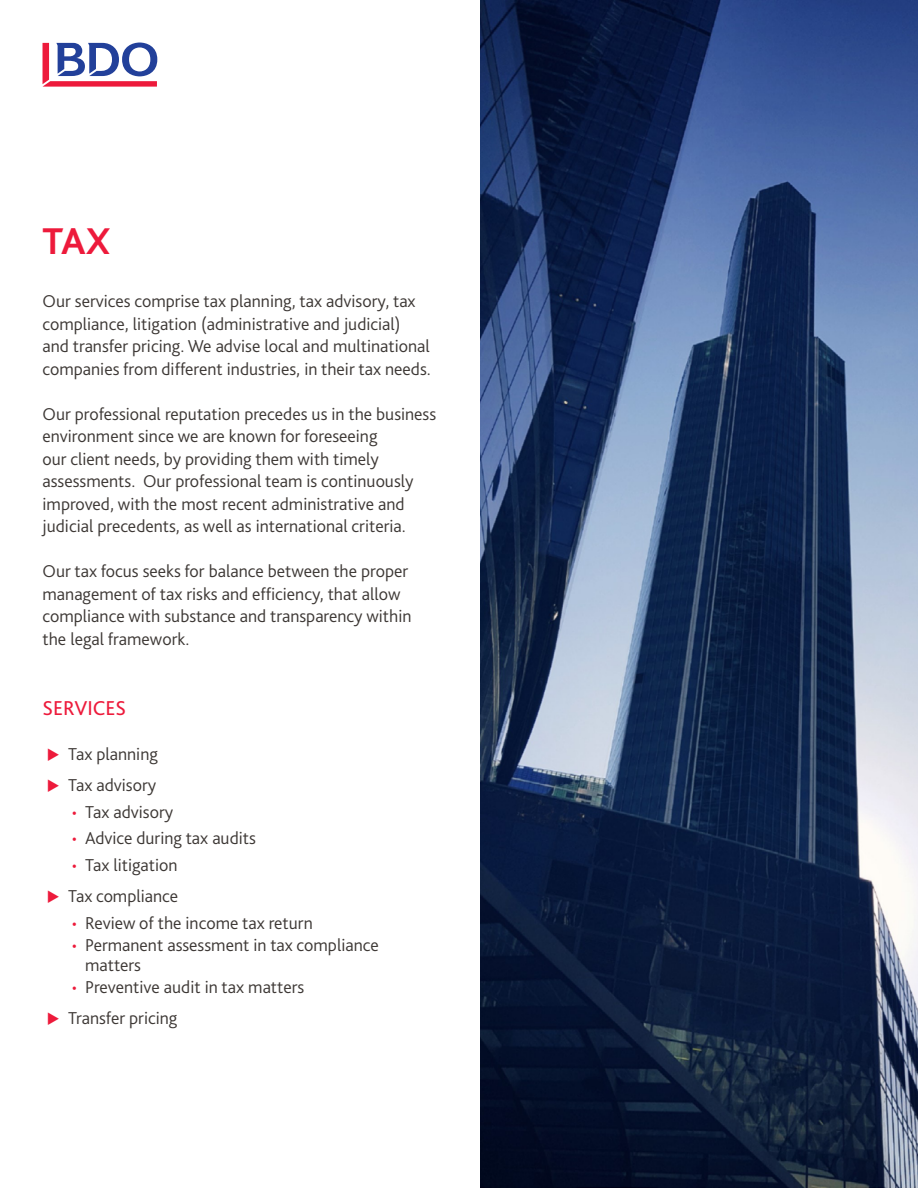
<style>
.page{position:relative;width:918px;height:1188px;background:#fff}
.page>*{position:absolute;margin:0;border:0;box-sizing:border-box;transform-origin:0 0}
.t1{font:700 39px "Bliss Pro";color:#ed1a3b}
.t2{font:21px "Bliss Pro";color:#ed1a3b}
.t3{font:300 18px/22.5px "Bliss Pro";color:#3c3734}
.s1{font-weight:400;font-size:15px;color:#ed1a3b}
</style>
<div class="page">
<img style="left:480px;top:0;width:438px;height:1188px">
<svg style="left:43px;top:43px;width:114px;height:44px"></svg>
<h1 class="t1" style="left:43px;top:217px;width:70px">TAX</h1>
<p class="t3" style="left:43px;top:290px;width:390px">Our services comprise tax planning, tax advisory, tax compliance, litigation (administrative and judicial) and transfer pricing. We advise local and multinational companies from different industries, in their tax needs.</p>
<p class="t3" style="left:43px;top:402px;width:395px">Our professional reputation precedes us in the business environment since we are known for foreseeing<br>our client needs, by providing them with timely assessments. Our professional team is continuously improved, with the most recent administrative and judicial precedents, as well as international criteria.</p>
<p class="t3" style="left:43px;top:560px;width:371px">Our tax focus seeks for balance between the proper management of tax risks and efficiency, that allow compliance with substance and transparency within the legal framework.</p>
<p class="t2" style="left:43px;top:695px;width:85px">SERVICES</p>
<p class="t3" style="left:68px;top:738px;width:91px;line-height:31px">Tax planning<br>Tax advisory</p>
<p class="t3" style="left:72px;top:800px;width:102px"><span class="s1">•</span> Tax advisory</p>
<p class="t3" style="left:72px;top:827px;width:185px"><span class="s1">•</span> Advice during tax audits</p>
<p class="t3" style="left:68px;top:849px;width:112px;line-height:31px"><span class="s1">•</span> Tax litigation<br>Tax compliance</p>
<p class="t3" style="left:72px;top:911px;width:242px"><span class="s1">•</span> Review of the income tax return</p>
<p class="t3" style="left:85px;top:935px;width:295px;line-height:19.5px;text-indent:-13px"><span class="s1">•</span> Permanent assessment in tax compliance matters</p>
<p class="t3" style="left:68px;top:972px;width:238px;line-height:31px"><span class="s1">•</span> Preventive audit in tax matters<br>Transfer pricing</p>
</div>
